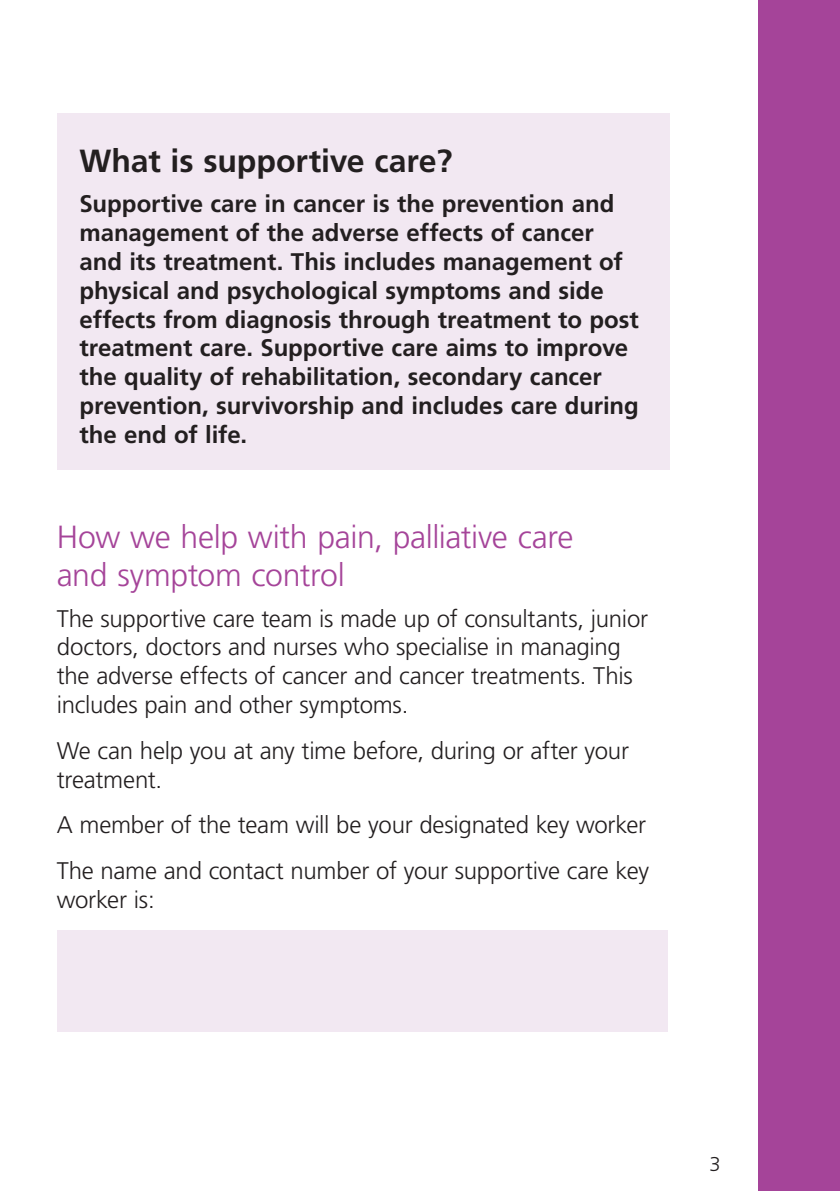
<style>
.page{position:relative;width:840px;height:1191px;background:#fff}
.page>*{position:absolute;margin:0;border:0;box-sizing:border-box;transform-origin:0 0}
.t1{font:300 32px/38.6px "Frutiger";letter-spacing:-.015em;color:#a54499}
.t2{font:700 32px "Frutiger";letter-spacing:-.005em;color:#231f20}
.t3{font:700 24px/29px "Frutiger";letter-spacing:-.005em;color:#231f20}
.t4{font:300 24px/28.8px "Frutiger";letter-spacing:-.01em;color:#231f20}
.t5{font:300 20px "Frutiger";color:#231f20}
</style>
<div class="page">
<div style="left:758px;top:0;width:81px;height:1191px;background:#a54499"></div>
<div style="left:57px;top:113px;width:612px;height:356px;background:#f2e8f2"></div>
<div style="left:57px;top:930px;width:610px;height:101px;background:#f2e8f2"></div>
<h1 class="t2" style="left:79px;top:142px;width:374px">What is supportive care?</h1>
<p class="t3" style="left:79px;top:189px;width:560px">Supportive care in cancer is the prevention and management of the adverse effects of cancer and its treatment. This includes management of physical and psychological symptoms and side effects from diagnosis through treatment to post treatment care. Supportive care aims to improve the quality of rehabilitation, secondary cancer prevention, survivorship and includes care during the end of life.</p>
<h1 class="t1" style="left:57px;top:517px;width:518px">How we help with pain, palliative care and symptom control</h1>
<p class="t4" style="left:57px;top:604px;width:592px">The supportive care team is made up of consultants, junior doctors, doctors and nurses who specialise in managing the adverse effects of cancer and cancer treatments. This includes pain and other symptoms.</p>
<p class="t4" style="left:57px;top:736px;width:573px">We can help you at any time before, during or after your treatment.</p>
<p class="t4" style="left:57px;top:802px;width:593px;line-height:45.8px">A member of the team will be your designated key worker<br>The name and contact number of your supportive care key</p>
<p class="t4" style="left:57px;top:885px;width:100px">worker is:</p>
<p class="t5" style="left:709px;top:1152px;width:13px">3</p>
</div>
